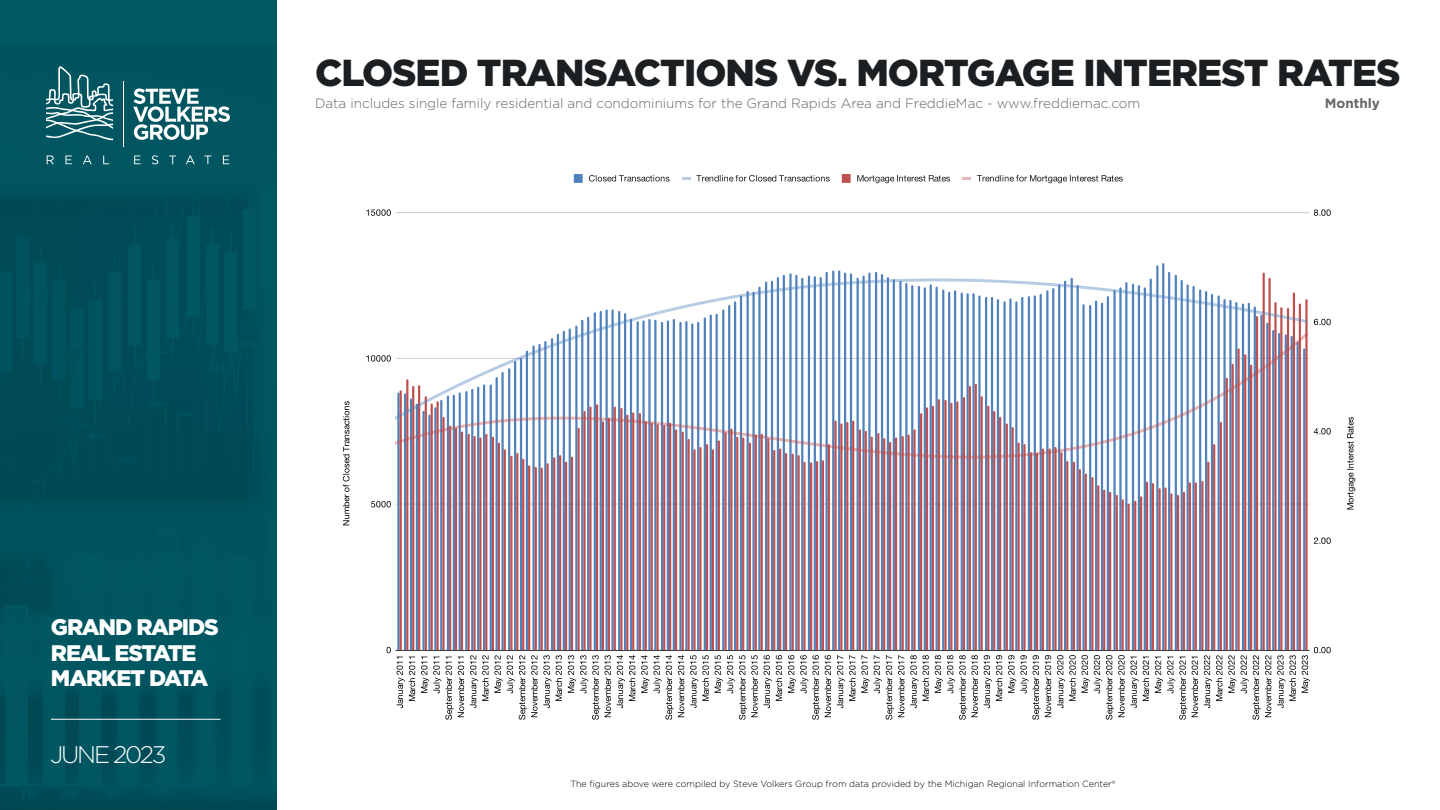
<style>
.page{position:relative;width:1440px;height:810px;background:#fff}
.page>*{position:absolute;margin:0;border:0;box-sizing:border-box;transform-origin:0 0}
.t1{font:900 37.5px "Gotham";letter-spacing:-.025em;color:#1c1f21}
.t2{font:300 24px "Gotham";letter-spacing:-.09em;color:#fff}
.t3{font:900 22.5px/25.5px "Gotham";letter-spacing:-.05em;color:#fff}
.t4{font:300 13.5px "Gotham";color:#666}
.t5{font:700 13.5px "Gotham";color:#666}
.t6{font:300 9px "Gotham";color:#000}
</style>
<div class="page">
<div style="left:0;top:0;width:277px;height:810px;background:#005963"></div>
<img style="left:0;top:88px;width:277px;height:722px">
<hr style="left:51px;top:719px;width:169px;height:1px;background:#fff">
<hr style="left:123px;top:81px;width:1px;height:66px;background:#fff">
<svg style="left:46px;top:66px;width:67px;height:74px"></svg>
<svg style="left:133px;top:89px;width:97px;height:51px"></svg>
<svg style="left:47px;top:156px;width:7px;height:8px"></svg>
<svg style="left:65px;top:156px;width:7px;height:8px"></svg>
<svg style="left:83px;top:155px;width:9px;height:9px"></svg>
<svg style="left:103px;top:156px;width:6px;height:8px"></svg>
<svg style="left:134px;top:156px;width:7px;height:8px"></svg>
<svg style="left:152px;top:155px;width:6px;height:9px"></svg>
<svg style="left:169px;top:156px;width:7px;height:8px"></svg>
<svg style="left:186px;top:155px;width:9px;height:9px"></svg>
<svg style="left:204px;top:156px;width:7px;height:8px"></svg>
<svg style="left:223px;top:156px;width:6px;height:8px"></svg>
<hr style="left:396px;top:650px;width:913px;height:1px;background:#333">
<hr style="left:396px;top:504px;width:913px;height:1px;background:#ccc">
<hr style="left:396px;top:212px;width:913px;height:1px;background:#ccc">
<svg style="left:343px;top:401px;width:6px;height:124px"></svg>
<svg style="left:1347px;top:417px;width:8px;height:92px"></svg>
<svg style="left:387px;top:647px;width:4px;height:6px"></svg>
<svg style="left:371px;top:501px;width:20px;height:6px"></svg>
<svg style="left:366px;top:355px;width:25px;height:7px"></svg>
<svg style="left:366px;top:209px;width:25px;height:7px"></svg>
<svg style="left:1314px;top:209px;width:17px;height:7px"></svg>
<svg style="left:397px;top:263px;width:934px;height:457px"></svg>
<div style="left:574px;top:174px;width:9px;height:9px;background:#4f81bd"></div>
<svg style="left:589px;top:175px;width:81px;height:7px"></svg>
<svg style="left:682px;top:177px;width:8px;height:3px"></svg>
<svg style="left:696px;top:175px;width:134px;height:7px"></svg>
<div style="left:842px;top:174px;width:9px;height:9px;background:#c0504d"></div>
<svg style="left:857px;top:175px;width:93px;height:8px"></svg>
<svg style="left:962px;top:177px;width:9px;height:3px"></svg>
<svg style="left:977px;top:175px;width:146px;height:8px"></svg>
<p class="t1" style="left:315px;top:47px;width:1087px">CLOSED TRANSACTIONS VS. MORTGAGE INTEREST RATES</p>
<p class="t4" style="left:315px;top:95px;width:827px">Data includes single family residential and condominiums for the Grand Rapids Area and FreddieMac - www.freddiemac.com</p>
<p class="t5" style="left:1325px;top:94px;width:57px">Monthly</p>
<h3 class="t3" style="left:51px;top:614px;width:169px">GRAND RAPIDS<br>REAL ESTATE<br>MARKET DATA</h3>
<h2 class="t2" style="left:50px;top:740px;width:118px">JUNE 2023</h2>
<p class="t6" style="left:570px;top:778px;width:547px">The figures above were compiled by Steve Volkers Group from data provided by the Michigan Regional Information Center®</p>
</div>
